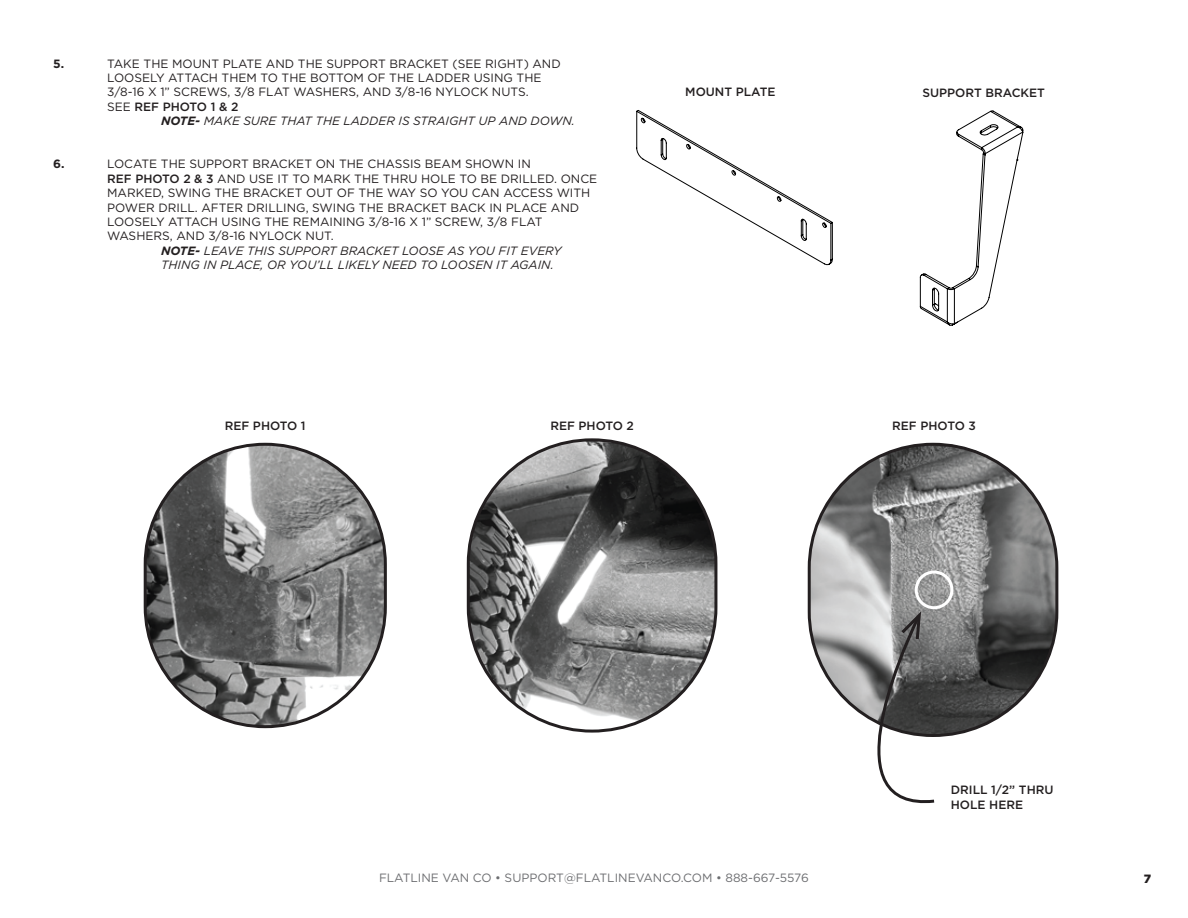
<style>
.page{position:relative;width:1188px;height:918px;background:#fff}
.page>*{position:absolute;margin:0;border:0;box-sizing:border-box;transform-origin:0 0}
.t1{font:12px "Gotham";color:#231f20}
.t2{font:italic 12px "Gotham";color:#231f20}
.t3{font:500 12px/14.4px "Gotham";color:#231f20}
.t4{font:12px "Gotham";color:#6d6e71}
.t5{font:700 12px "Gotham";color:#231f20}
.t6{font:900 12px "Gotham";color:#231f20}
.s1{font-weight:400}
.s2{font-weight:700}
.s3{font-weight:500}
</style>
<div class="page">
<svg style="left:919px;top:110px;width:105px;height:216px"></svg>
<img style="left:145px;top:444px;width:240px;height:283px;border-radius:120px">
<img style="left:468px;top:440px;width:248px;height:291px;border-radius:124px">
<img style="left:809px;top:444px;width:248px;height:292px;border-radius:124px">
<div style="left:915px;top:571px;width:38px;height:38px;border:3px solid #fff;border-radius:18px"></div>
<svg style="left:832px;top:611px;width:105px;height:193px"></svg>
<svg style="left:636px;top:110px;width:197px;height:155px"></svg>
<p class="t5" style="left:53px;top:55px;width:12px">5.</p>
<p class="t1" style="left:107px;top:56px;width:455px">TAKE THE MOUNT PLATE AND THE SUPPORT BRACKET (SEE RIGHT) AND</p>
<p class="t1" style="left:107px;top:70px;width:436px">LOOSELY ATTACH THEM TO THE BOTTOM OF THE LADDER USING THE</p>
<p class="t1" style="left:107px;top:85px;width:423px">3/8-16 X 1” SCREWS, 3/8 FLAT WASHERS, AND 3/8-16 NYLOCK NUTS.</p>
<p class="t3" style="left:107px;top:99px;width:133px"><span class="s1">SEE</span> REF PHOTO 1 &amp; 2</p>
<p class="t2" style="left:161px;top:113px;width:415px"><span class="s2">NOTE-</span> MAKE SURE THAT THE LADDER IS STRAIGHT UP AND DOWN.</p>
<p class="t5" style="left:53px;top:156px;width:13px">6.</p>
<p class="t1" style="left:107px;top:157px;width:425px">LOCATE THE SUPPORT BRACKET ON THE CHASSIS BEAM SHOWN IN</p>
<p class="t1" style="left:107px;top:171px;width:492px"><span class="s3">REF PHOTO 2 &amp; 3</span> AND USE IT TO MARK THE THRU HOLE TO BE DRILLED. ONCE</p>
<p class="t1" style="left:107px;top:185px;width:485px">MARKED, SWING THE BRACKET OUT OF THE WAY SO YOU CAN ACCESS WITH</p>
<p class="t1" style="left:107px;top:200px;width:474px">POWER DRILL. AFTER DRILLING, SWING THE BRACKET BACK IN PLACE AND</p>
<p class="t1" style="left:107px;top:214px;width:437px">LOOSELY ATTACH USING THE REMAINING 3/8-16 X 1” SCREW, 3/8 FLAT</p>
<p class="t1" style="left:107px;top:229px;width:228px">WASHERS, AND 3/8-16 NYLOCK NUT.</p>
<p class="t2" style="left:161px;top:243px;width:402px"><span class="s2">NOTE-</span> LEAVE THIS SUPPORT BRACKET LOOSE AS YOU FIT EVERY</p>
<p class="t2" style="left:161px;top:257px;width:394px">THING IN PLACE, OR YOU’LL LIKELY NEED TO LOOSEN IT AGAIN.</p>
<p class="t3" style="left:685px;top:85px;width:92px">MOUNT PLATE</p>
<p class="t3" style="left:922px;top:85px;width:124px">SUPPORT BRACKET</p>
<p class="t3" style="left:225px;top:419px;width:82px">REF PHOTO 1</p>
<p class="t3" style="left:550px;top:419px;width:85px">REF PHOTO 2</p>
<p class="t3" style="left:892px;top:419px;width:85px">REF PHOTO 3</p>
<p class="t3" style="left:951px;top:783px;width:104px">DRILL 1/2” THRU<br>HOLE HERE</p>
<p class="t4" style="left:379px;top:870px;width:431px">FLATLINE VAN CO • SUPPORT@FLATLINEVANCO.COM • 888-667-5576</p>
<p class="t6" style="left:1144px;top:870px;width:9px">7</p>
</div>
